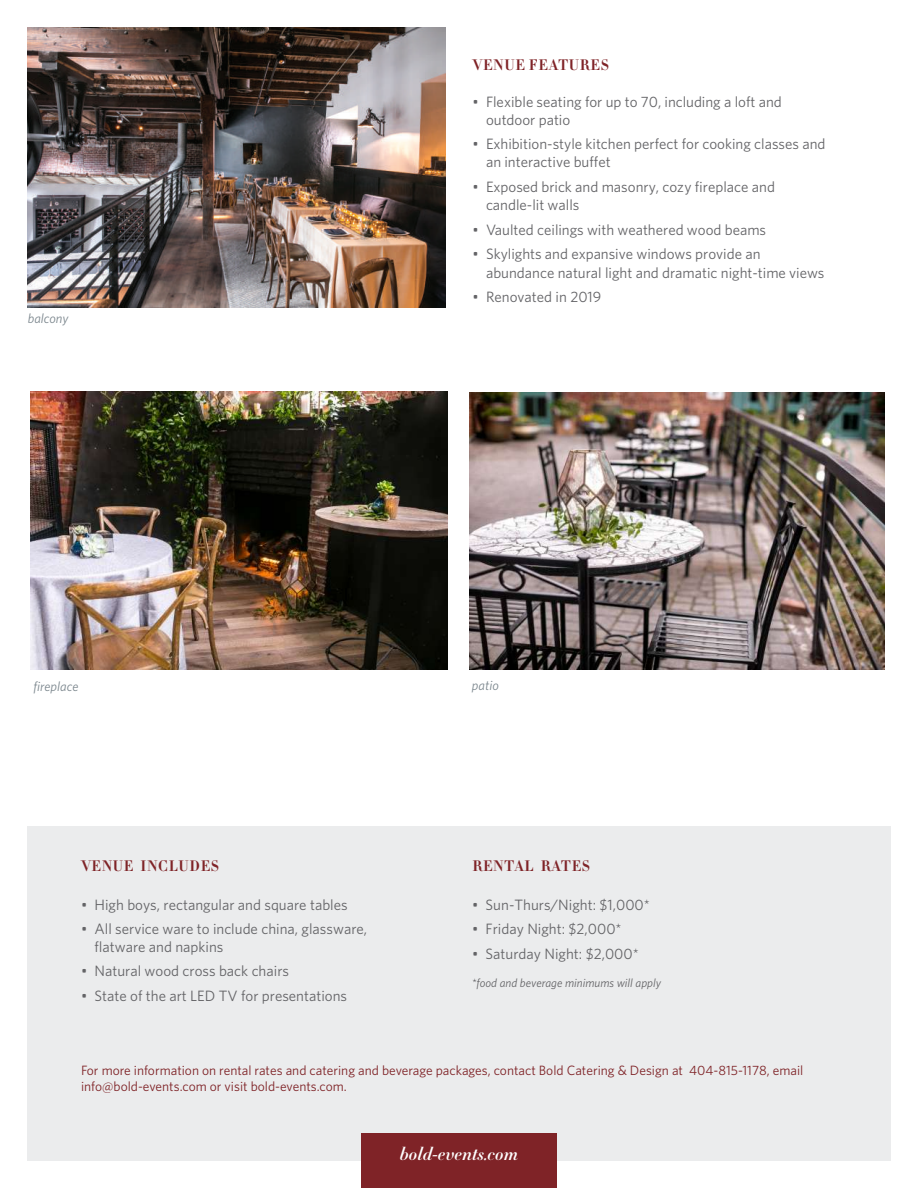
<style>
.page{position:relative;width:918px;height:1188px;background:#fff}
.page>*{position:absolute;margin:0;border:0;box-sizing:border-box;transform-origin:0 0}
.t1{font:italic 700 18px "HTF Didot B16";color:#fff}
.t2{font:15px/17.9px "Whitney";color:#636366}
.t3{font:700 15px "HTF Didot B06";letter-spacing:.05em;color:#7f2327}
.t4{font:13.5px/16.2px "Whitney";color:#7f2327}
.t5{font:italic 13.5px "Whitney";color:#7b868d}
.t6{font:italic 12px "Whitney";color:#636366}
</style>
<div class="page">
<div style="left:28px;top:827px;width:863px;height:334px;background:#ebeced"></div>
<div style="left:361px;top:1133px;width:196px;height:55px;background:#7f2327"></div>
<img style="left:27px;top:27px;width:419px;height:280px">
<img style="left:31px;top:392px;width:416px;height:277px">
<img style="left:469px;top:392px;width:416px;height:277px">
<p class="t5" style="left:28px;top:309px;width:42px">balcony</p>
<p class="t3" style="left:472px;top:54px;width:138px">VENUE FEATURES</p>
<p class="t2" style="left:486px;top:92px;width:297px;text-indent:-14px">• Flexible seating for up to 70, including a loft and outdoor patio</p>
<p class="t2" style="left:486px;top:135px;width:341px;text-indent:-14px">• Exhibition-style kitchen perfect for cooking classes and an interactive buffet</p>
<p class="t2" style="left:486px;top:178px;width:291px;text-indent:-14px">• Exposed brick and masonry, cozy fireplace and candle-lit walls</p>
<p class="t2" style="left:472px;top:220px;width:295px">• Vaulted ceilings with weathered wood beams</p>
<p class="t2" style="left:486px;top:245px;width:340px;text-indent:-14px">• Skylights and expansive windows provide an abundance natural light and dramatic night-time views</p>
<p class="t2" style="left:472px;top:288px;width:130px">• Renovated in 2019</p>
<p class="t5" style="left:34px;top:677px;width:46px">fireplace</p>
<p class="t5" style="left:472px;top:677px;width:28px">patio</p>
<p class="t3" style="left:81px;top:855px;width:139px">VENUE INCLUDES</p>
<p class="t2" style="left:81px;top:895px;width:268px">• High boys, rectangular and square tables</p>
<p class="t2" style="left:94px;top:920px;width:274px;text-indent:-14px">• All service ware to include china, glassware, flatware and napkins</p>
<p class="t2" style="left:81px;top:962px;width:210px">• Natural wood cross back chairs</p>
<p class="t2" style="left:81px;top:986px;width:268px">• State of the art LED TV for presentations</p>
<p class="t3" style="left:472px;top:855px;width:119px">RENTAL RATES</p>
<p class="t2" style="left:472px;top:895px;width:179px">• Sun-Thurs/Night: $1,000*</p>
<p class="t2" style="left:472px;top:920px;width:151px">• Friday Night: $2,000*</p>
<p class="t2" style="left:472px;top:945px;width:168px">• Saturday Night: $2,000*</p>
<p class="t6" style="left:472px;top:975px;width:191px">*food and beverage minimums will apply</p>
<p class="t4" style="left:81px;top:1062px;width:724px">For more information on rental rates and catering and beverage packages, contact Bold Catering &amp; Design at 404-815-1178, email info@bold-events.com or visit bold-events.com.</p>
<p class="t1" style="left:400px;top:1140px;width:120px">bold-events.com</p>
</div>
